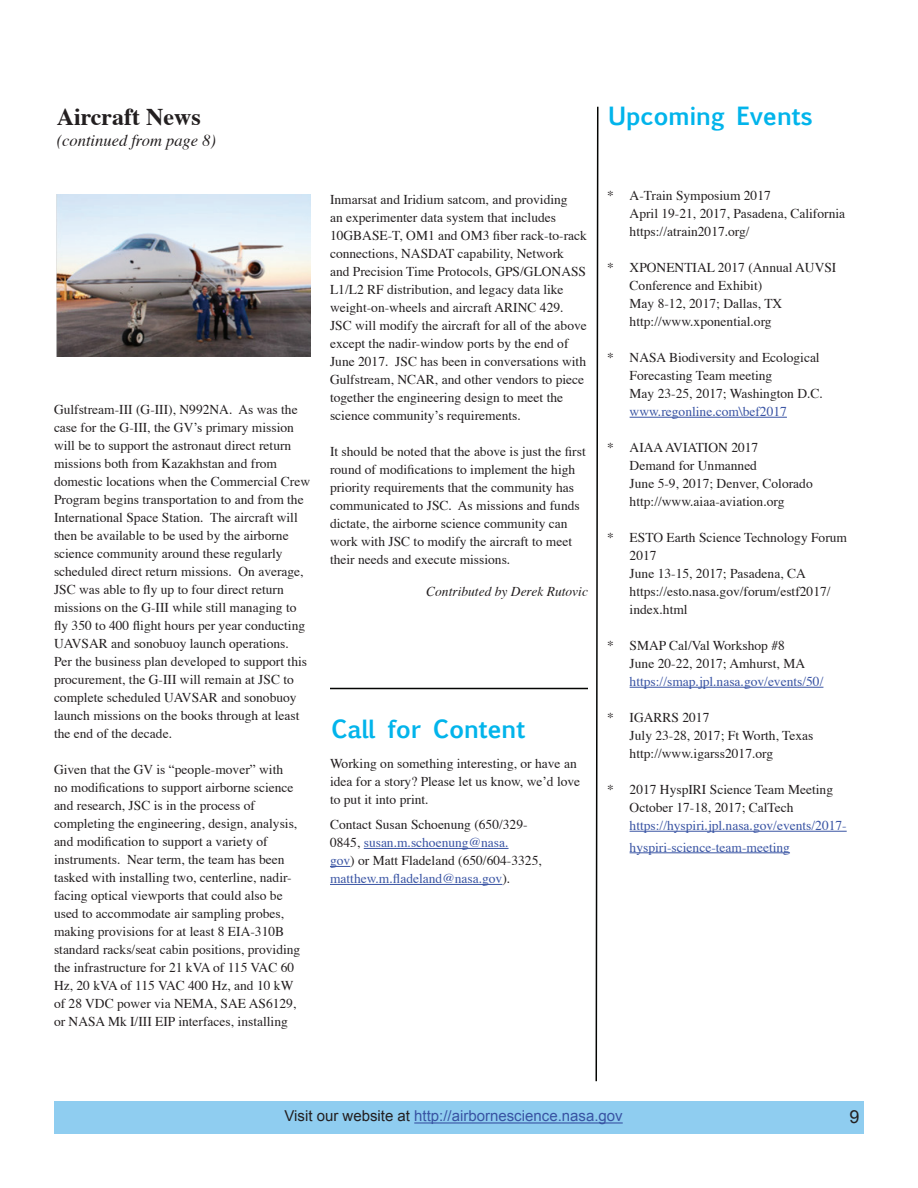
<style>
.page{position:relative;width:918px;height:1188px;background:#fff}
.page>*{position:absolute;margin:0;border:0;box-sizing:border-box;transform-origin:0 0}
.t1{font:700 24px "Euphemia UCAS";letter-spacing:-.02em;color:#02b4eb}
.t2{font:700 24px "Times";color:#231f20}
.t3{font:18px "Arial";color:#231f20}
.t4{font:italic 16.5px "Times";color:#231f20}
.t5{font:15px "Arial";color:#3853a3}
.t6{font:13.5px/18px "Times";color:#231f20}
.t7{font:13.5px/21.6px "Times";color:#3853a3}
.t8{font:italic 13.5px "Times";color:#231f20}
.s1{color:#3853a3}
.s2{color:#231f20}
</style>
<div class="page">
<div style="left:54px;top:1101px;width:810px;height:33px;background:#8fcdf0"></div>
<hr style="left:414px;top:1122px;width:209px;height:2px;background:#3853a3">
<img style="left:57px;top:194px;width:253px;height:162px">
<svg style="left:595px;top:106px;width:4px;height:976px"></svg>
<hr style="left:630px;top:417px;width:157px;height:1px;background:#3853a3">
<hr style="left:630px;top:687px;width:193px;height:1px;background:#3853a3">
<hr style="left:630px;top:831px;width:217px;height:1px;background:#3853a3">
<hr style="left:630px;top:852px;width:160px;height:1px;background:#3853a3">
<hr style="left:364px;top:848px;width:145px;height:1px;background:#3853a3">
<svg style="left:330px;top:866px;width:20px;height:1px"></svg>
<hr style="left:330px;top:884px;width:172px;height:1px;background:#3853a3">
<hr style="left:330px;top:688px;width:258px;height:1px;background:#040503">
<h1 class="t2" style="left:57px;top:94px;width:146px">Aircraft News</h1>
<p class="t4" style="left:57px;top:125px;width:161px">(continued from page 8)</p>
<p class="t6" style="left:54px;top:399px;width:258px">Gulfstream-III (G-III), N992NA. As was the case for the G-III, the GV’s primary mission will be to support the astronaut direct return missions both from Kazakhstan and from domestic locations when the Commercial Crew Program begins transportation to and from the International Space Station. The aircraft will then be available to be used by the airborne science community around these regularly scheduled direct return missions. On average, JSC was able to fly up to four direct return missions on the G-III while still managing to fly 350 to 400 flight hours per year conducting UAVSAR and sonobuoy launch operations.<br>Per the business plan developed to support this procurement, the G-III will remain at JSC to complete scheduled UAVSAR and sonobuoy launch missions on the books through at least the end of the decade.</p>
<p class="t6" style="left:54px;top:759px;width:248px">Given that the GV is “people-mover” with<br>no modifications to support airborne science and research, JSC is in the process of completing the engineering, design, analysis, and modification to support a variety of instruments. Near term, the team has been tasked with installing two, centerline, nadir&shy;facing optical viewports that could also be used to accommodate air sampling probes, making provisions for at least 8 EIA-310B standard racks/seat cabin positions, providing the infrastructure for 21 kVA of 115 VAC 60<br>Hz, 20 kVA of 115 VAC 400 Hz, and 10 kW of 28 VDC power via NEMA, SAE AS6129, or NASA Mk I/III EIP interfaces, installing</p>
<h1 class="t1" style="left:608px;top:98px;width:206px">Upcoming Events</h1>
<p class="t6" style="left:330px;top:190px;width:258px">Inmarsat and Iridium satcom, and providing<br>an experimenter data system that includes 10GBASE-T, OM1 and OM3 fiber rack-to-rack connections, NASDAT capability, Network<br>and Precision Time Protocols, GPS/GLONASS L1/L2 RF distribution, and legacy data like weight-on-wheels and aircraft ARINC 429.<br>JSC will modify the aircraft for all of the above except the nadir-window ports by the end of June 2017. JSC has been in conversations with Gulfstream, NCAR, and other vendors to piece together the engineering design to meet the science community’s requirements.</p>
<p class="t6" style="left:330px;top:442px;width:257px">It should be noted that the above is just the first round of modifications to implement the high priority requirements that the community has communicated to JSC. As missions and funds dictate, the airborne science community can work with JSC to modify the aircraft to meet their needs and execute missions.</p>
<p class="t8" style="left:426px;top:579px;width:163px">Contributed by Derek Rutovic</p>
<h1 class="t1" style="left:331px;top:711px;width:196px">Call for Content</h1>
<p class="t6" style="left:330px;top:753px;width:252px">Working on something interesting, or have an idea for a story? Please let us know, we’d love to put it into print.</p>
<p class="t6" style="left:330px;top:815px;width:213px">Contact Susan Schoenung (650/329- 0845, <span class="s1">susan.m.schoenung@nasa.<br>gov</span>) or Matt Fladeland (650/604-3325, <span class="s1">matthew.m.fladeland@nasa.gov</span>).</p>
<p class="t6" style="left:630px;top:186px;width:217px;text-indent:-23px">* A-Train Symposium 2017<br>April 19-21, 2017, Pasadena, California https://atrain2017.org/</p>
<p class="t6" style="left:630px;top:258px;width:208px;text-indent:-23px">* XPONENTIAL 2017 (Annual AUVSI<br>Conference and Exhibit)<br>May 8-12, 2017; Dallas, TX http://www.xponential.org</p>
<p class="t6" style="left:630px;top:348px;width:195px;text-indent:-23px">* NASA Biodiversity and Ecological<br>Forecasting Team meeting<br>May 23-25, 2017; Washington D.C.</p>
<p class="t7" style="left:630px;top:400px;width:159px">www.regonline.com\bef2017</p>
<p class="t6" style="left:630px;top:437px;width:185px;text-indent:-23px">* AIAA AVIATION 2017<br>Demand for Unmanned<br>June 5-9, 2017; Denver, Colorado http://www.aiaa-aviation.org</p>
<p class="t6" style="left:630px;top:527px;width:219px;text-indent:-23px">* ESTO Earth Science Technology Forum<br>2017<br>June 13-15, 2017; Pasadena, CA https://esto.nasa.gov/forum/estf2017/ index.html</p>
<p class="t6" style="left:630px;top:635px;width:177px;text-indent:-23px">* SMAP Cal/Val Workshop #8<br>June 20-22, 2017; Amhurst, MA</p>
<p class="t7" style="left:630px;top:670px;width:195px">https://smap.jpl.nasa.gov/events/50/</p>
<p class="t6" style="left:630px;top:707px;width:185px;text-indent:-23px">* IGARRS 2017<br>July 23-28, 2017; Ft Worth, Texas http://www.igarss2017.org</p>
<p class="t6" style="left:630px;top:779px;width:205px;text-indent:-23px">* 2017 HyspIRI Science Team Meeting<br>October 17-18, 2017; CalTech</p>
<p class="t7" style="left:630px;top:814px;width:219px">https://hyspiri.jpl.nasa.gov/events/2017- hyspiri-science-team-meeting</p>
<p class="t5" style="left:284px;top:1106px;width:340px"><span class="s2">Visit our website at</span> http://airbornescience.nasa.gov</p>
<h2 class="t3" style="left:849px;top:1105px;width:12px">9</h2>
</div>
